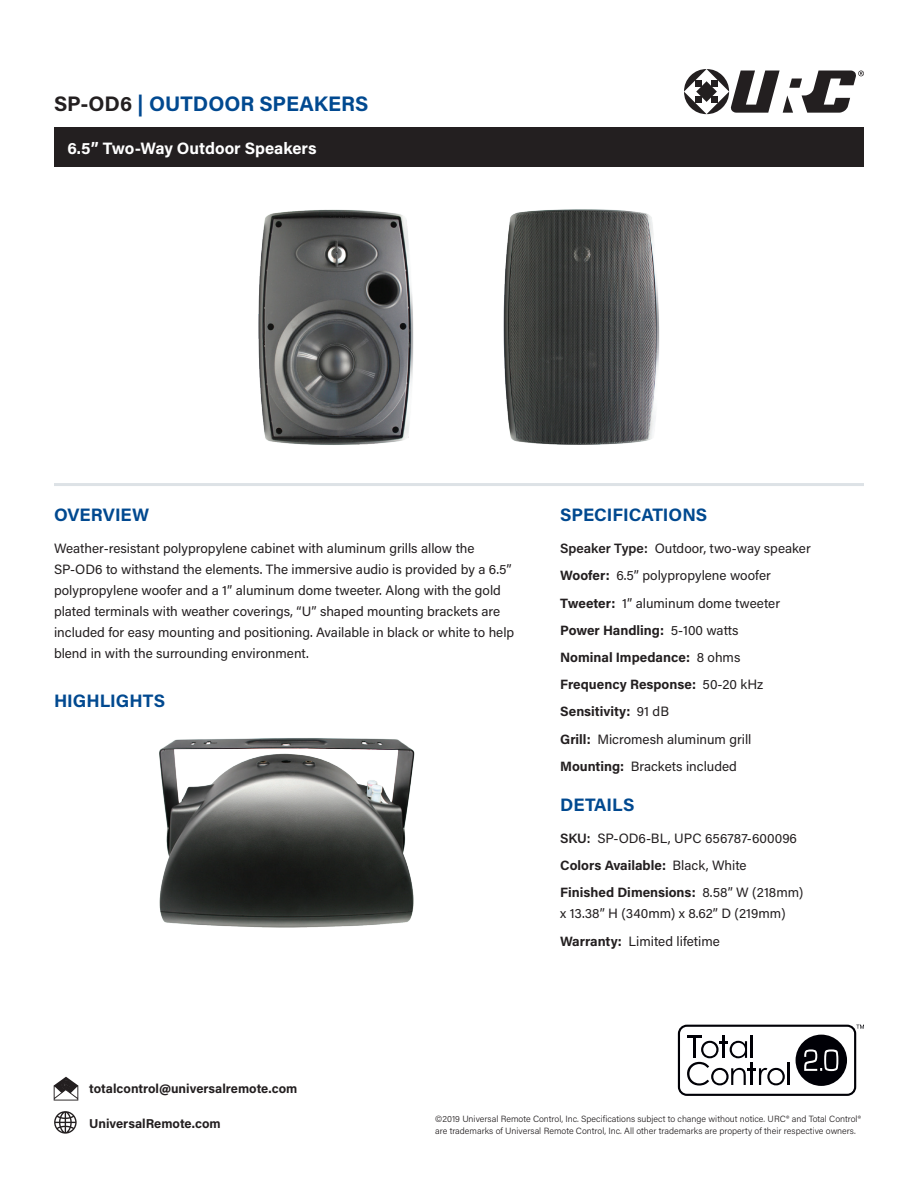
<style>
.page{position:relative;width:918px;height:1188px;background:#fff}
.page>*{position:absolute;margin:0;border:0;box-sizing:border-box;transform-origin:0 0}
.t1{font:700 21px "Acumin Pro";color:#014990}
.Front_Page_Body_Head{font:700 18px "Acumin Pro";color:#014990}
.t2{font:700 16.5px "Acumin Pro";color:#fff}
.Main_Body_Subheader{font:13.5px/21px "Acumin Pro";color:#231f20}
.Front_Page_Body{font:13.5px "Acumin Pro";color:#231f20}
.Front_Page_Body-2{font:700 13.5px "Acumin Pro";color:#231f20}
.t3{font:700 12.9px "Acumin Pro";color:#231f20}
.t4{font:300 9px/12px "Acumin Pro";color:#231f20}
.s1{color:#231f20}
.s2{font-weight:600}
.s3{font-weight:700}
.s4{font-weight:400}
</style>
<div class="page">
<div style="left:54px;top:128px;width:810px;height:39px;background:#231f20"></div>
<svg style="left:684px;top:69px;width:180px;height:45px"></svg>
<svg style="left:54px;top:1077px;width:24px;height:24px"></svg>
<svg style="left:54px;top:1111px;width:23px;height:23px"></svg>
<svg style="left:678px;top:1025px;width:186px;height:71px"></svg>
<hr style="left:54px;top:483px;width:810px;height:3px;background:#dde2e6">
<img style="left:258px;top:209px;width:148px;height:236px">
<img style="left:406px;top:209px;width:254px;height:236px">
<img style="left:159px;top:738px;width:256px;height:190px">
<h1 class="t1" style="left:54px;top:89px;width:316px"><span class="s1">SP-OD6</span> | OUTDOOR SPEAKERS</h1>
<p class="t2" style="left:68px;top:136px;width:251px">6.5” Two-Way Outdoor Speakers</p>
<p class="Front_Page_Body_Head" style="left:54px;top:502px;width:97px">OVERVIEW</p>
<p class="Main_Body_Subheader" style="left:54px;top:537px;width:422px">Weather-resistant polypropylene cabinet with aluminum grills allow the</p>
<p class="Main_Body_Subheader" style="left:54px;top:558px;width:462px">SP-OD6 to withstand the elements. The immersive audio is provided by a 6.5” polypropylene woofer and a 1” aluminum dome tweeter. Along with the gold plated terminals with weather coverings, “U” shaped mounting brackets are included for easy mounting and positioning. Available in black or white to help blend in with the surrounding environment.</p>
<p class="Front_Page_Body_Head" style="left:54px;top:688px;width:113px">HIGHLIGHTS</p>
<p class="Front_Page_Body_Head" style="left:560px;top:502px;width:149px">SPECIFICATIONS</p>
<p class="Front_Page_Body" style="left:560px;top:539px;width:252px"><span class="s2">Speaker Type:</span> Outdoor, two-way speaker</p>
<p class="Front_Page_Body" style="left:560px;top:566px;width:212px"><span class="s3">Woofer:</span> 6.5” polypropylene woofer</p>
<p class="Front_Page_Body" style="left:560px;top:594px;width:221px"><span class="s3">Tweeter:</span> 1” aluminum dome tweeter</p>
<p class="Front_Page_Body-2" style="left:560px;top:621px;width:180px">Power Handling: <span class="s4">5-100 watts</span></p>
<p class="Front_Page_Body-2" style="left:560px;top:648px;width:182px">Nominal Impedance: <span class="s4">8 ohms</span></p>
<p class="Front_Page_Body-2" style="left:560px;top:675px;width:204px">Frequency Response: <span class="s4">50-20 kHz</span></p>
<p class="Front_Page_Body-2" style="left:560px;top:702px;width:110px">Sensitivity: <span class="s4">91 dB</span></p>
<p class="Front_Page_Body" style="left:560px;top:730px;width:193px"><span class="s3">Grill:</span> Micromesh aluminum grill</p>
<p class="Front_Page_Body" style="left:560px;top:757px;width:178px"><span class="s3">Mounting:</span> Brackets included</p>
<p class="Front_Page_Body_Head" style="left:560px;top:792px;width:76px">DETAILS</p>
<p class="Front_Page_Body" style="left:560px;top:829px;width:238px"><span class="s2">SKU:</span> SP-OD6-BL, UPC 656787-600096</p>
<p class="Front_Page_Body-2" style="left:560px;top:856px;width:188px">Colors Available: <span class="s4">Black, White</span></p>
<p class="Front_Page_Body-2" style="left:560px;top:883px;width:245px">Finished Dimensions: <span class="s4">8.58” W (218mm)</span></p>
<p class="Front_Page_Body" style="left:560px;top:904px;width:227px">x 13.38” H (340mm) x 8.62” D (219mm)</p>
<p class="Front_Page_Body" style="left:560px;top:932px;width:161px"><span class="s3">Warranty:</span> Limited lifetime</p>
<p class="t3" style="left:89px;top:1079px;width:210px">totalcontrol@universalremote.com</p>
<p class="t3" style="left:89px;top:1114px;width:133px">UniversalRemote.com</p>
<p class="t4" style="left:435px;top:1113px;width:427px">©2019 Universal Remote Control, Inc. Specifications subject to change without notice. URC® and Total Control® are trademarks of Universal Remote Control, Inc. All other trademarks are property of their respective owners.</p>
</div>
